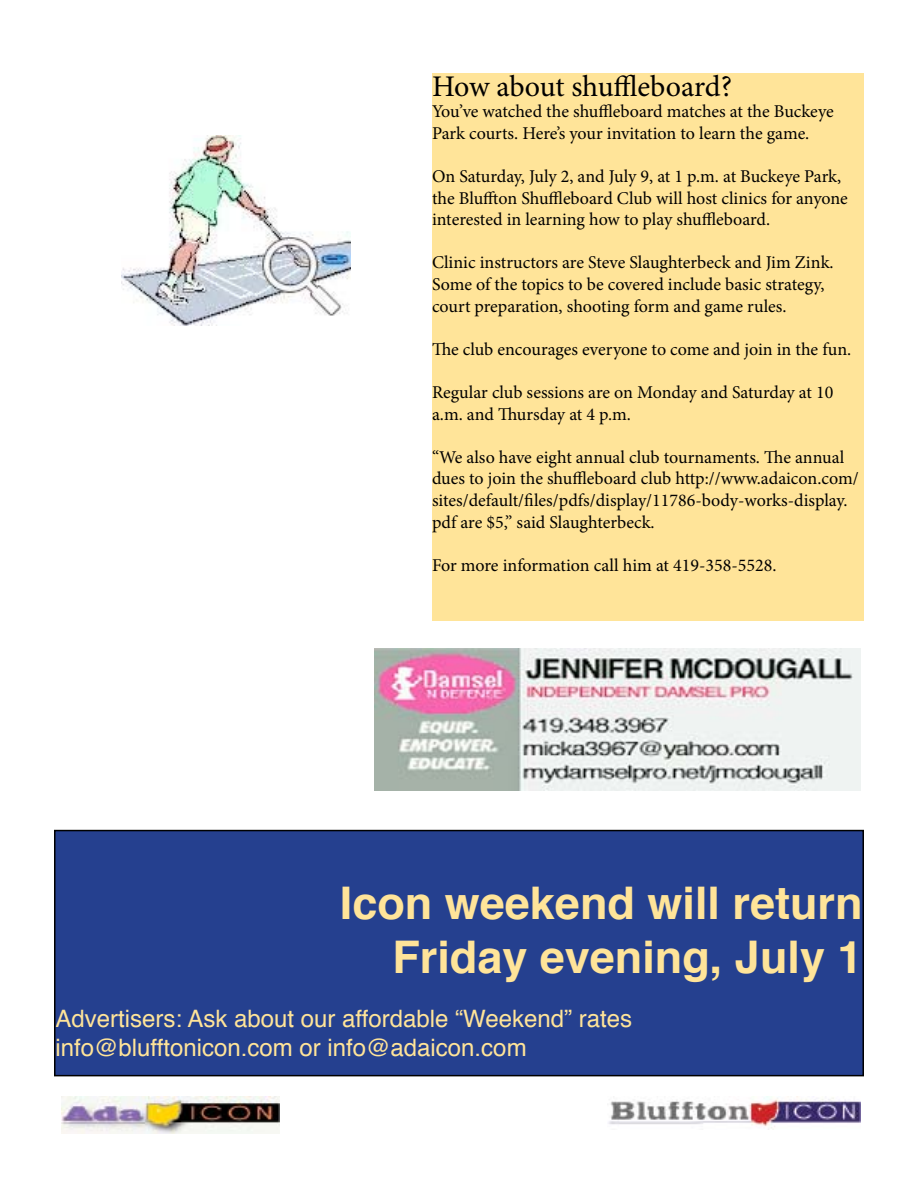
<style>
.page{position:relative;width:918px;height:1188px;background:#fff}
.page>*{position:absolute;margin:0;border:0;box-sizing:border-box;transform-origin:0 0}
.t1{font:700 45px/54px "Helvetica";color:#ffe499;text-align:right}
.t2{font:30px "Minion Pro";letter-spacing:-.01em;color:#000}
.t3{font:24px/28.8px "Helvetica";color:#ffe499}
.t4{font:18px/21.6px "Minion Pro";letter-spacing:-.005em;color:#000}
</style>
<div class="page">
<img style="left:62px;top:1096px;width:218px;height:38px">
<img style="left:608px;top:1096px;width:253px;height:34px">
<div style="left:432px;top:74px;width:432px;height:547px;background:#ffe499"></div>
<img style="left:122px;top:135px;width:229px;height:191px">
<div style="left:55px;top:831px;width:808px;height:245px;background:#25408f"></div>
<div style="left:54px;top:830px;width:810px;height:246px;border:2px solid #000"></div>
<img style="left:375px;top:648px;width:486px;height:143px">
<h2 class="t2" style="left:432px;top:66px;width:302px">How about shuffleboard?</h2>
<p class="t4" style="left:432px;top:101px;width:403px">You’ve watched the shuffleboard matches at the Buckeye<br>Park courts. Here’s your invitation to learn the game.</p>
<p class="t4" style="left:432px;top:166px;width:417px">On Saturday, July 2, and July 9, at 1 p.m. at Buckeye Park, the Bluffton Shuffleboard Club will host clinics for anyone interested in learning how to play shuffleboard.</p>
<p class="t4" style="left:432px;top:252px;width:403px">Clinic instructors are Steve Slaughterbeck and Jim Zink.<br>Some of the topics to be covered include basic strategy, court preparation, shooting form and game rules.</p>
<p class="t4" style="left:432px;top:338px;width:421px">The club encourages everyone to come and join in the fun.</p>
<p class="t4" style="left:432px;top:382px;width:403px">Regular club sessions are on Monday and Saturday at 10 a.m. and Thursday at 4 p.m.</p>
<p class="t4" style="left:432px;top:446px;width:428px">“We also have eight annual club tournaments. The annual dues to join the shuffleboard club http://www.adaicon.com/ sites/default/files/pdfs/display/11786-body-works-display. pdf are $5,” said Slaughterbeck.</p>
<p class="t4" style="left:432px;top:554px;width:346px">For more information call him at 419-358-5528.</p>
<h1 class="t1" style="left:340px;top:877px;width:524px">Icon weekend will return<br>Friday evening, July 1</h1>
<h3 class="t3" style="left:56px;top:1005px;width:578px">Advertisers: Ask about our affordable “Weekend” rates info@blufftonicon.com or info@adaicon.com</h3>
</div>
